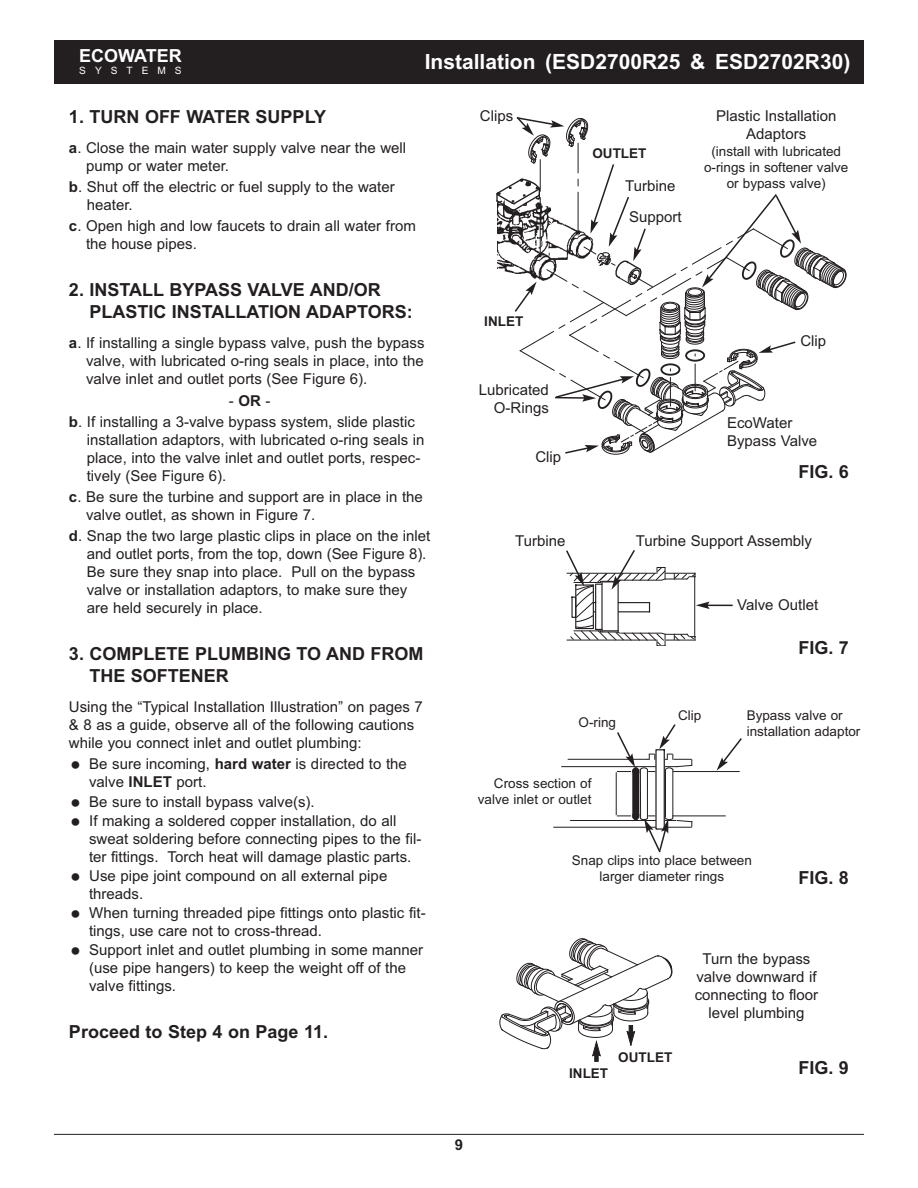
<style>
.page{position:relative;width:918px;height:1188px;background:#fff}
.page>*{position:absolute;margin:0;border:0;box-sizing:border-box;transform-origin:0 0}
.t1{font:700 21px "Arial";color:#fff}
.t2{font:700 18px/21.6px "Arial";color:#231f20}
.t3{font:700 18px "Arial";color:#fff}
.t4{font:15px/18px "Arial";color:#231f20}
.t5{font:700 15px "Arial";color:#231f20}
.t6{font:13.5px/16.2px "Arial";color:#231f20;text-align:center}
.t7{font:700 13.5px "Arial";color:#231f20}
.t8{font:10.2px "Arial";letter-spacing:.89em;color:#fff}
.s1{font-weight:700}
</style>
<div class="page">
<hr style="left:54px;top:1134px;width:810px;height:1px;background:#231f20">
<div style="left:54px;top:40px;width:810px;height:44px;background:#231f20"></div>
<svg style="left:499px;top:938px;width:173px;height:124px"></svg>
<hr style="left:673px;top:771px;width:66px;height:1px;background:#231f20">
<hr style="left:673px;top:815px;width:52px;height:1px;background:#231f20">
<hr style="left:562px;top:766px;width:93px;height:1px;background:#231f20">
<hr style="left:571px;top:820px;width:84px;height:1px;background:#231f20">
<hr style="left:554px;top:827px;width:101px;height:1px;background:#231f20">
<hr style="left:568px;top:759px;width:79px;height:1px;background:#231f20">
<svg style="left:717px;top:738px;width:25px;height:33px"></svg>
<svg style="left:616px;top:724px;width:77px;height:129px"></svg>
<svg style="left:566px;top:550px;width:167px;height:96px"></svg>
<svg style="left:496px;top:117px;width:350px;height:338px"></svg>
<p class="t3" style="left:79px;top:45px;width:104px">ECOWATER</p>
<p class="t8" style="left:79px;top:64px;width:104px">SYSTEMS</p>
<h1 class="t1" style="left:425px;top:49px;width:427px">Installation (ESD2700R25 &amp; ESD2702R30)</h1>
<p class="t2" style="left:69px;top:106px;width:259px">1. TURN OFF WATER SUPPLY</p>
<p class="t4" style="left:86px;top:139px;width:322px;text-indent:-17px"><span class="s1">a</span>. Close the main water supply valve near the well pump or water meter.</p>
<p class="t4" style="left:87px;top:178px;width:309px;text-indent:-18px"><span class="s1">b</span>. Shut off the electric or fuel supply to the water heater.</p>
<p class="t4" style="left:86px;top:217px;width:331px;text-indent:-17px"><span class="s1">c</span>. Open high and low faucets to drain all water from the house pipes.</p>
<p class="t2" style="left:89px;top:279px;width:325px;text-indent:-20px">2. INSTALL BYPASS VALVE AND/OR<br>PLASTIC INSTALLATION ADAPTORS:</p>
<p class="t4" style="left:86px;top:334px;width:340px;text-align:justify;text-indent:-17px"><span class="s1">a</span>. If installing a single bypass valve, push the bypass valve, with lubricated o-ring seals in place, into the valve inlet and outlet ports (See Figure 6).</p>
<p class="t4" style="left:69px;top:390px;width:347px;line-height:21.3px;text-indent:160px">-<span class="s1">OR</span>-<br><span class="s1">b</span>. If installing a 3-valve bypass system, slide plastic</p>
<p class="t4" style="left:87px;top:431px;width:339px">installation adaptors, with lubricated o-ring seals in place, into the valve inlet and outlet ports, respec&shy;tively (See Figure 6).</p>
<p class="t4" style="left:86px;top:488px;width:338px;text-indent:-17px"><span class="s1">c</span>. Be sure the turbine and support are in place in the valve outlet, as shown in Figure 7.</p>
<p class="t4" style="left:87px;top:527px;width:345px;text-indent:-18px"><span class="s1">d</span>. Snap the two large plastic clips in place on the inlet and outlet ports, from the top, down (See Figure 8).<br>Be sure they snap into place. Pull on the bypass valve or installation adaptors, to make sure they are held securely in place.</p>
<p class="t2" style="left:89px;top:643px;width:336px;text-indent:-20px">3. COMPLETE PLUMBING TO AND FROM<br>THE SOFTENER</p>
<p class="t4" style="left:69px;top:698px;width:355px">Using the “Typical Installation Illustration” on pages 7 &amp; 8 as a guide, observe all of the following cautions while you connect inlet and outlet plumbing:</p>
<p class="t4" style="left:89px;top:755px;width:338px;line-height:18.5px">Be sure incoming, <span class="s1">hard water</span> is directed to the valve <span class="s1">INLET</span> port.<br>Be sure to install bypass valve(s).<br>If making a soldered copper installation, do all sweat soldering before connecting pipes to the fil&shy;ter fittings. Torch heat will damage plastic parts.<br>Use pipe joint compound on all external pipe threads.<br>When turning threaded pipe fittings onto plastic fit&shy;tings, use care not to cross-thread.<br>Support inlet and outlet plumbing in some manner (use pipe hangers) to keep the weight off of the valve fittings.</p>
<p class="t2" style="left:69px;top:1021px;width:261px">Proceed to Step 4 on Page 11.</p>
<p class="t4" style="left:480px;top:107px;width:35px">Clips</p>
<p class="t7" style="left:592px;top:146px;width:55px">OUTLET</p>
<p class="t4" style="left:625px;top:177px;width:52px">Turbine</p>
<p class="t4" style="left:629px;top:208px;width:54px">Support</p>
<p class="t4" style="left:716px;top:107px;width:122px;text-align:center">Plastic Installation<br>Adaptors</p>
<p class="t6" style="left:704px;top:143px;width:146px">(install with lubricated o-rings in softener valve or bypass valve)</p>
<p class="t7" style="left:484px;top:314px;width:40px">INLET</p>
<p class="t4" style="left:479px;top:381px;width:72px;text-align:right">Lubricated<br>O-Rings</p>
<p class="t4" style="left:535px;top:448px;width:27px">Clip</p>
<p class="t4" style="left:800px;top:332px;width:27px">Clip</p>
<p class="t4" style="left:727px;top:414px;width:92px">EcoWater<br>Bypass Valve</p>
<p class="t2" style="left:798px;top:461px;width:52px">FIG. 6</p>
<p class="t4" style="left:515px;top:531px;width:52px">Turbine</p>
<p class="t4" style="left:636px;top:531px;width:178px">Turbine Support Assembly</p>
<p class="t4" style="left:737px;top:596px;width:83px">Valve Outlet</p>
<p class="t6" style="left:579px;top:714px;width:39px">O-ring</p>
<p class="t6" style="left:478px;top:775px;width:115px;text-align:right">Cross section of valve inlet or outlet</p>
<p class="t6" style="left:678px;top:707px;width:25px">Clip</p>
<p class="t2" style="left:798px;top:637px;width:52px">FIG. 7</p>
<p class="t6" style="left:747px;top:707px;width:115px;text-align:left">Bypass valve or installation adaptor</p>
<p class="t6" style="left:572px;top:852px;width:182px">Snap clips into place between larger diameter rings</p>
<p class="t2" style="left:798px;top:867px;width:52px">FIG. 8</p>
<p class="t5" style="left:455px;top:1136px;width:10px">9</p>
<p class="t7" style="left:569px;top:1066px;width:40px">INLET</p>
<p class="t7" style="left:618px;top:1049px;width:55px">OUTLET</p>
<p class="t4" style="left:695px;top:950px;width:125px;text-align:center">Turn the bypass valve downward if connecting to floor level plumbing</p>
<p class="t2" style="left:798px;top:1057px;width:52px">FIG. 9</p>
</div>
